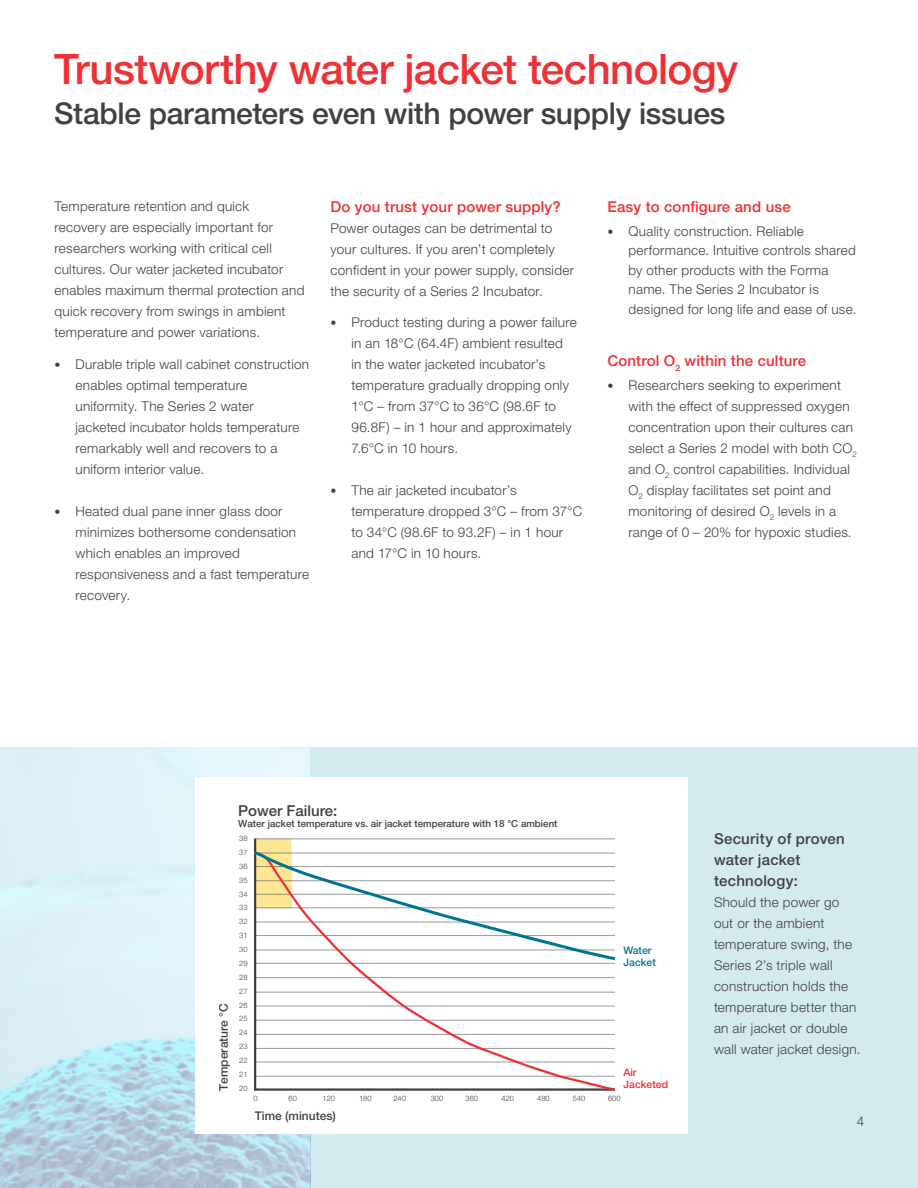
<style>
.page{position:relative;width:918px;height:1188px;background:#fff}
.page>*{position:absolute;margin:0;border:0;box-sizing:border-box;transform-origin:0 0}
.t1{font:500 42px "Helvetica Neue LTW1 G";letter-spacing:-.015em;color:#ee3134}
.t2{font:500 30px "Helvetica Neue LTW1 G";letter-spacing:-.01em;color:#414042}
.t3{font:500 15px "Helvetica Neue LTW1 G";letter-spacing:.01em;color:#ee3134}
.t4{font:500 15px/21px "Helvetica Neue LTW1 G";letter-spacing:.015em;color:#414042}
.t5{font:300 13.5px/21px "Helvetica Neue LTW1 G";letter-spacing:.02em;color:#414042}
.t6{font:500 12px "Helvetica Neue LTW1 G";color:#414042}
.t7{font:500 10.5px/12px "Helvetica Neue LTW1 G";color:#00758f}
.t8{font:500 10.5px/12px "Helvetica Neue LTW1 G";color:#ee3134}
.t9{font:500 9.75px "Helvetica Neue LTW1 G";color:#414042}
.t10{font:300 7.5px/13.8px "Helvetica Neue LTW1 G";color:#414042;text-align:justify}
.s1{font-size:12px}
</style>
<div class="page">
<div style="left:310px;top:747px;width:608px;height:441px;background:#d3ebef"></div>
<div style="left:195px;top:777px;width:492px;height:357px;background:#fff"></div>
<hr style="left:255px;top:838px;width:360px;height:1px;background:#414042">
<svg style="left:254px;top:962px;width:361px;height:129px"></svg>
<svg style="left:254px;top:839px;width:362px;height:123px"></svg>
<h1 class="t1" style="left:54px;top:44px;width:686px">Trustworthy water jacket technology</h1>
<h2 class="t2" style="left:54px;top:96px;width:673px">Stable parameters even with power supply issues</h2>
<p class="t5" style="left:54px;top:195px;width:252px">Temperature retention and quick<br>recovery are especially important for researchers working with critical cell cultures. Our water jacketed incubator enables maximum thermal protection and quick recovery from swings in ambient temperature and power variations.</p>
<p class="t5" style="left:75px;top:354px;width:235px;text-indent:-21px"><span class="s1">•</span> Durable triple wall cabinet construction enables optimal temperature uniformity. The Series 2 water<br>jacketed incubator holds temperature remarkably well and recovers to a uniform interior value.</p>
<p class="t5" style="left:75px;top:501px;width:235px;text-indent:-21px"><span class="s1">•</span> Heated dual pane inner glass door minimizes bothersome condensation which enables an improved responsiveness and a fast temperature recovery.</p>
<p class="t3" style="left:330px;top:197px;width:232px">Do you trust your power supply?</p>
<p class="t5" style="left:330px;top:217px;width:245px">Power outages can be detrimental to your cultures. If you aren’t completely confident in your power supply, consider the security of a Series 2 Incubator.</p>
<p class="t5" style="left:351px;top:312px;width:227px;text-indent:-21px"><span class="s1">•</span> Product testing during a power failure in an 18°C (64.4F) ambient resulted<br>in the water jacketed incubator’s temperature gradually dropping only 1°C – from 37°C to 36°C (98.6F to 96.8F) – in 1 hour and approximately 7.6°C in 10 hours.</p>
<p class="t5" style="left:351px;top:480px;width:232px;text-indent:-21px"><span class="s1">•</span> The air jacketed incubator’s temperature dropped 3°C – from 37°C to 34°C (98.6F to 93.2F) – in 1 hour and 17°C in 10 hours.</p>
<p class="t3" style="left:607px;top:197px;width:185px">Easy to configure and use</p>
<p class="t5" style="left:628px;top:221px;width:230px;line-height:19.5px;text-indent:-21px"><span class="s1">•</span> Quality construction. Reliable performance. Intuitive controls shared by other products with the Forma name. The Series 2 Incubator is designed for long life and ease of use.</p>
<p class="t3" style="left:607px;top:352px;width:200px">Control O<sub>2</sub> within the culture</p>
<p class="t5" style="left:628px;top:375px;width:230px;text-indent:-21px"><span class="s1">•</span> Researchers seeking to experiment with the effect of suppressed oxygen concentration upon their cultures can select a Series 2 model with both CO<sub>2 </sub>and O<sub>2</sub> control capabilities. Individual O<sub>2</sub> display facilitates set point and monitoring of desired O<sub>2</sub> levels in a range of 0 – 20% for hypoxic studies.</p>
<p class="t6" style="left:216px;top:1091px;width:89px;rotate:-90deg">Temperature °C</p>
<p class="t4" style="left:238px;top:800px;width:101px">Power Failure:</p>
<p class="t9" style="left:238px;top:818px;width:321px">Water jacket temperature vs. air jacket temperature with 18 °C ambient</p>
<p class="t10" style="left:239px;top:831px;width:10px">38<br>37<br>36<br>35<br>34<br>33<br>32<br>31<br>30<br>29<br>28<br>27<br>26<br>25<br>24<br>23<br>22<br>21<br>20</p>
<p class="t7" style="left:624px;top:944px;width:34px">Water<br>Jacket</p>
<p class="t8" style="left:624px;top:1066px;width:46px">Air<br>Jacketed</p>
<p class="t4" style="left:714px;top:829px;width:132px">Security of proven water jacket technology:</p>
<p class="t5" style="left:714px;top:892px;width:148px">Should the power go out or the ambient temperature swing, the<br>Series 2’s triple wall construction holds the temperature better than an air jacket or double wall water jacket design.</p>
<p class="t10" style="left:253px;top:1092px;width:6px">0</p>
<p class="t10" style="left:289px;top:1092px;width:10px">60</p>
<p class="t10" style="left:323px;top:1092px;width:14px">120</p>
<p class="t10" style="left:359px;top:1092px;width:14px">180</p>
<p class="t10" style="left:393px;top:1092px;width:14px">240</p>
<p class="t10" style="left:431px;top:1092px;width:14px">300</p>
<p class="t10" style="left:466px;top:1092px;width:14px">360</p>
<p class="t10" style="left:502px;top:1092px;width:14px">420</p>
<p class="t10" style="left:537px;top:1092px;width:14px">480</p>
<p class="t10" style="left:573px;top:1092px;width:14px">540</p>
<p class="t10" style="left:608px;top:1092px;width:14px">600</p>
<p class="t6" style="left:255px;top:1109px;width:83px">Time (minutes)</p>
<p class="t5" style="left:857px;top:1110px;width:9px">4</p>
</div>
